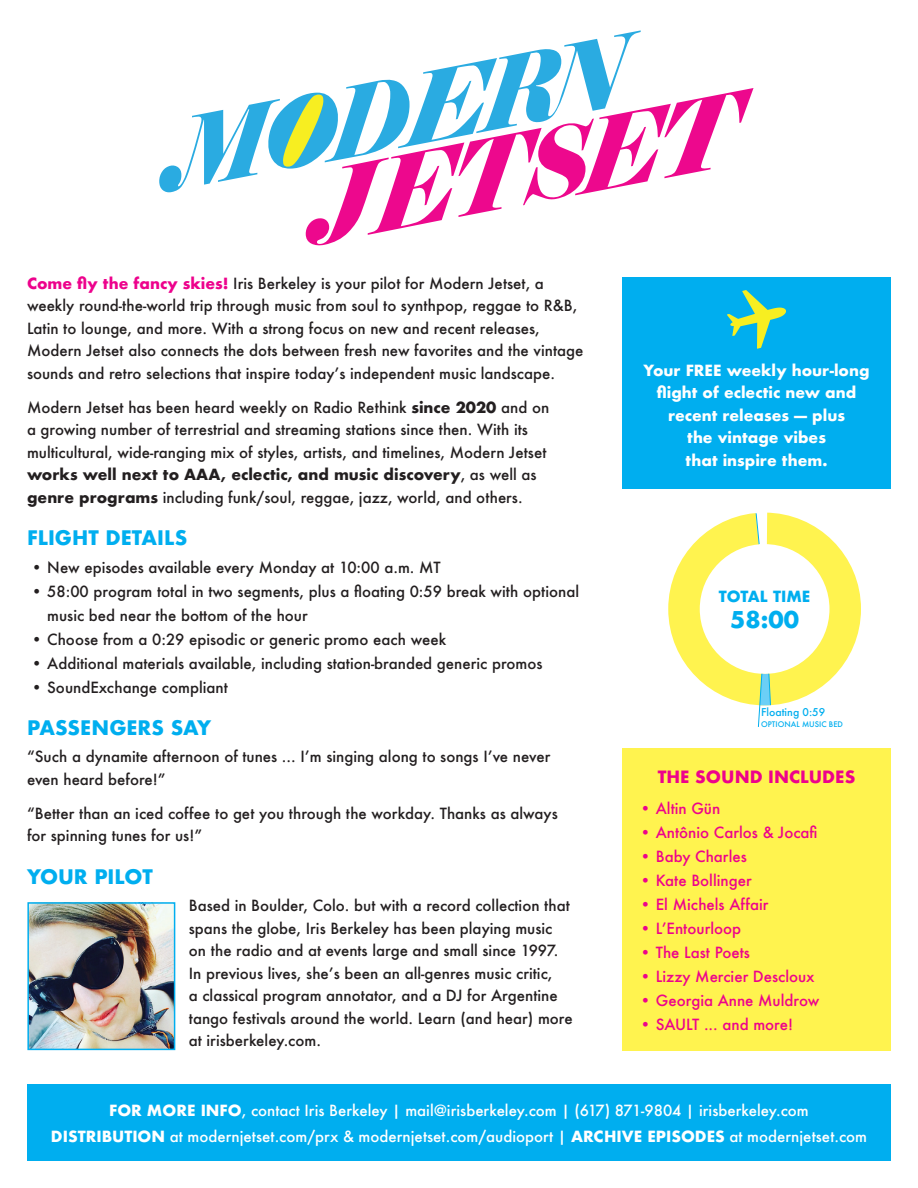
<style>
.page{position:relative;width:918px;height:1188px;background:#fff}
.page>*{position:absolute;margin:0;border:0;box-sizing:border-box;transform-origin:0 0}
.t1{font:700 22.5px "Futura";color:#00aeef}
.t2{font:700 19.5px "Futura";color:#00aeef}
.t3{font:700 16.5px "Futura";color:#ed028c}
.t4{font:500 15px/22.5px "Futura";color:#231f20}
.t5{font:500 15px/25.5px "Futura";color:#fff;text-align:center}
.t6{font:500 15px "Futura";color:#ed028c}
.t7{font:700 15px/22.5px "Futura";color:#fff;text-align:center}
.t8{font:700 15px "Futura";color:#00aeef}
.t9{font:500 10.5px "Futura";color:#00aeef}
.t10{font:500 7.5px "Futura";color:#00aeef}
.s1{font-weight:700;color:#ed028c}
.s2{font-weight:700}
</style>
<div class="page">
<div style="left:27px;top:1084px;width:864px;height:77px;background:#00aeef"></div>
<div style="left:622px;top:748px;width:269px;height:303px;background:#fff34f"></div>
<div style="left:622px;top:278px;width:269px;height:211px;background:#00aeef"></div>
<img style="left:30px;top:905px;width:142px;height:142px">
<div style="left:27px;top:902px;width:148px;height:148px;border:2px solid #00aeef"></div>
<svg style="left:727px;top:290px;width:59px;height:59px"></svg>
<div style="left:668px;top:513px;width:193px;height:192px;border:32px solid #fff34f;border-radius:50%"></div>
<svg style="left:755px;top:513px;width:12px;height:33px"></svg>
<svg style="left:758px;top:673px;width:13px;height:54px"></svg>
<svg style="left:159px;top:30px;width:595px;height:216px"></svg>
<p class="t4" style="left:27px;top:272px;width:558px"><span class="s1">Come fly the fancy skies!</span> Iris Berkeley is your pilot for Modern Jetset, a weekly round-the-world trip through music from soul to synthpop, reggae to R&amp;B, Latin to lounge, and more. With a strong focus on new and recent releases, Modern Jetset also connects the dots between fresh new favorites and the vintage sounds and retro selections that inspire today’s independent music landscape.</p>
<p class="t4" style="left:27px;top:396px;width:524px">Modern Jetset has been heard weekly on Radio Rethink <span class="s2">since 2020</span> and on a growing number of terrestrial and streaming stations since then. With its multicultural, wide-ranging mix of styles, artists, and timelines, Modern Jetset <span class="s2">works well next to AAA, eclectic, and music discovery</span>, as well as <span class="s2">genre programs</span> including funk/soul, reggae, jazz, world, and others.</p>
<h2 class="t2" style="left:27px;top:524px;width:162px">FLIGHT DETAILS</h2>
<p class="t4" style="left:31px;top:556px;width:411px">• New episodes available every Monday at 10:00 a.m. MT</p>
<p class="t4" style="left:47px;top:579px;width:533px;line-height:24px;text-indent:-16px">• 58:00 program total in two segments, plus a floating 0:59 break with optional music bed near the bottom of the hour</p>
<p class="t4" style="left:31px;top:628px;width:416px">• Choose from a 0:29 episodic or generic promo each week</p>
<p class="t4" style="left:31px;top:652px;width:513px">• Additional materials available, including station-branded generic promos</p>
<p class="t4" style="left:31px;top:676px;width:198px">• SoundExchange compliant</p>
<h2 class="t2" style="left:27px;top:714px;width:186px">PASSENGERS SAY</h2>
<p class="t4" style="left:27px;top:745px;width:525px">“Such a dynamite afternoon of tunes ... I’m singing along to songs I’ve never even heard before!”</p>
<p class="t4" style="left:27px;top:802px;width:532px">“Better than an iced coffee to get you through the workday. Thanks as always for spinning tunes for us!”</p>
<h2 class="t2" style="left:27px;top:863px;width:127px">YOUR PILOT</h2>
<p class="t4" style="left:189px;top:894px;width:385px">Based in Boulder, Colo. but with a record collection that spans the globe, Iris Berkeley has been playing music on the radio and at events large and small since 1997.<br>In previous lives, she’s been an all-genres music critic,<br>a classical program annotator, and a DJ for Argentine tango festivals around the world. Learn (and hear) more at irisberkeley.com.</p>
<p class="t7" style="left:644px;top:359px;width:228px">Your FREE weekly hour-long flight of eclectic new and recent releases — plus<br>the vintage vibes<br>that inspire them.</p>
<p class="t8" style="left:719px;top:586px;width:93px">TOTAL TIME</p>
<h1 class="t1" style="left:730px;top:603px;width:70px">58:00</h1>
<p class="t9" style="left:761px;top:705px;width:66px">Floating 0:59</p>
<p class="t10" style="left:761px;top:719px;width:83px">OPTIONAL MUSIC BED</p>
<p class="t3" style="left:658px;top:765px;width:199px">THE SOUND INCLUDES</p>
<p class="t6" style="left:640px;top:798px;width:82px">• Altin Gün</p>
<p class="t6" style="left:640px;top:822px;width:179px">• Antônio Carlos &amp; Jocafi</p>
<p class="t6" style="left:640px;top:846px;width:108px">• Baby Charles</p>
<p class="t6" style="left:640px;top:870px;width:113px">• Kate Bollinger</p>
<p class="t6" style="left:640px;top:894px;width:130px">• El Michels Affair</p>
<p class="t6" style="left:640px;top:918px;width:103px">• L’Entourloop</p>
<p class="t6" style="left:640px;top:942px;width:112px">• The Last Poets</p>
<p class="t6" style="left:640px;top:966px;width:176px">• Lizzy Mercier Descloux</p>
<p class="t6" style="left:640px;top:990px;width:181px">• Georgia Anne Muldrow</p>
<p class="t6" style="left:640px;top:1014px;width:155px">• SAULT ... and more!</p>
<p class="t5" style="left:51px;top:1098px;width:818px"><span class="s2">FOR MORE INFO</span>, contact Iris Berkeley | mail@irisberkeley.com | (617) 871-9804 | irisberkeley.com<br><span class="s2">DISTRIBUTION</span> at modernjetset.com/prx &amp; modernjetset.com/audioport | <span class="s2">ARCHIVE EPISODES</span> at modernjetset.com</p>
</div>
